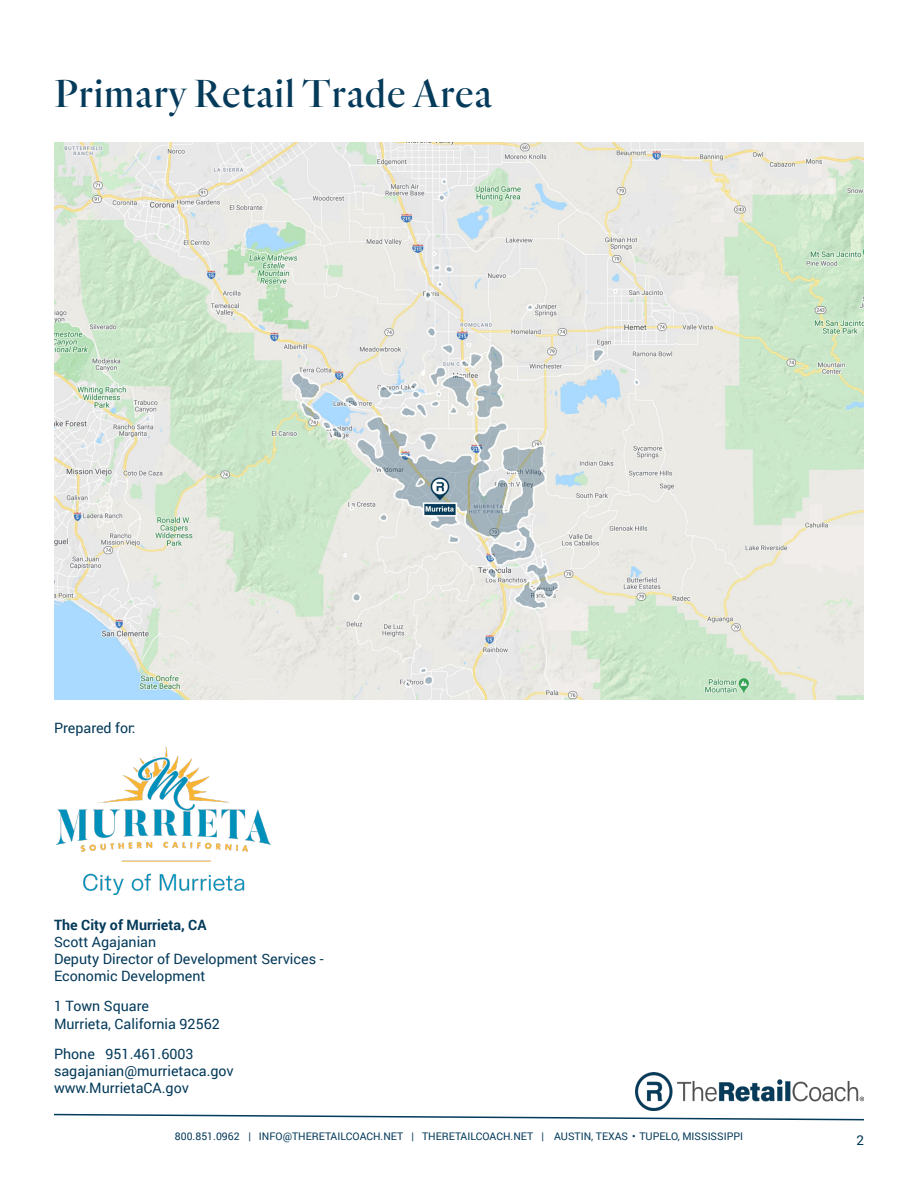
<style>
.page{position:relative;width:918px;height:1188px;background:#fff}
.page>*{position:absolute;margin:0;border:0;box-sizing:border-box;transform-origin:0 0}
.BlueTitles{font:40.5px "TRC Quarto Regular";letter-spacing:.025em;color:#043a5a}
.t1{font:14.25px/17.1px "Roboto";color:#043a5a}
.t2{font:700 14.25px "Roboto";color:#043a5a}
.t3{font:13.5px "Roboto";color:#043a5a}
.t4{font:10.5px "Roboto";color:#043a5a}
</style>
<div class="page">
<svg style="left:54px;top:1113px;width:810px;height:8px"></svg>
<img style="left:636px;top:1073px;width:228px;height:37px">
<img style="left:56px;top:746px;width:215px;height:148px">
<img style="left:54px;top:142px;width:810px;height:558px">
<p class="BlueTitles" style="left:54px;top:69px;width:439px">Primary Retail Trade Area</p>
<p class="t1" style="left:54px;top:719px;width:83px">Prepared for:</p>
<p class="t2" style="left:54px;top:914px;width:154px">The City of Murrieta, CA</p>
<p class="t1" style="left:54px;top:933px;width:271px">Scott Agajanian<br>Deputy Director of Development Services -<br>Economic Development</p>
<p class="t1" style="left:54px;top:997px;width:97px">1 Town Square</p>
<p class="t1" style="left:54px;top:1014px;width:167px">Murrieta, California 92562</p>
<p class="t1" style="left:54px;top:1045px;width:141px">Phone 951.461.6003</p>
<p class="t1" style="left:54px;top:1062px;width:181px">sagajanian@murrietaca.gov</p>
<p class="t1" style="left:54px;top:1079px;width:136px">www.MurrietaCA.gov</p>
<p class="t4" style="left:175px;top:1128px;width:570px">800.851.0962 | INFO@THERETAILCOACH.NET | THERETAILCOACH.NET | AUSTIN, TEXAS • TUPELO, MISSISSIPPI</p>
<p class="t3" style="left:856px;top:1131px;width:9px">2</p>
</div>
